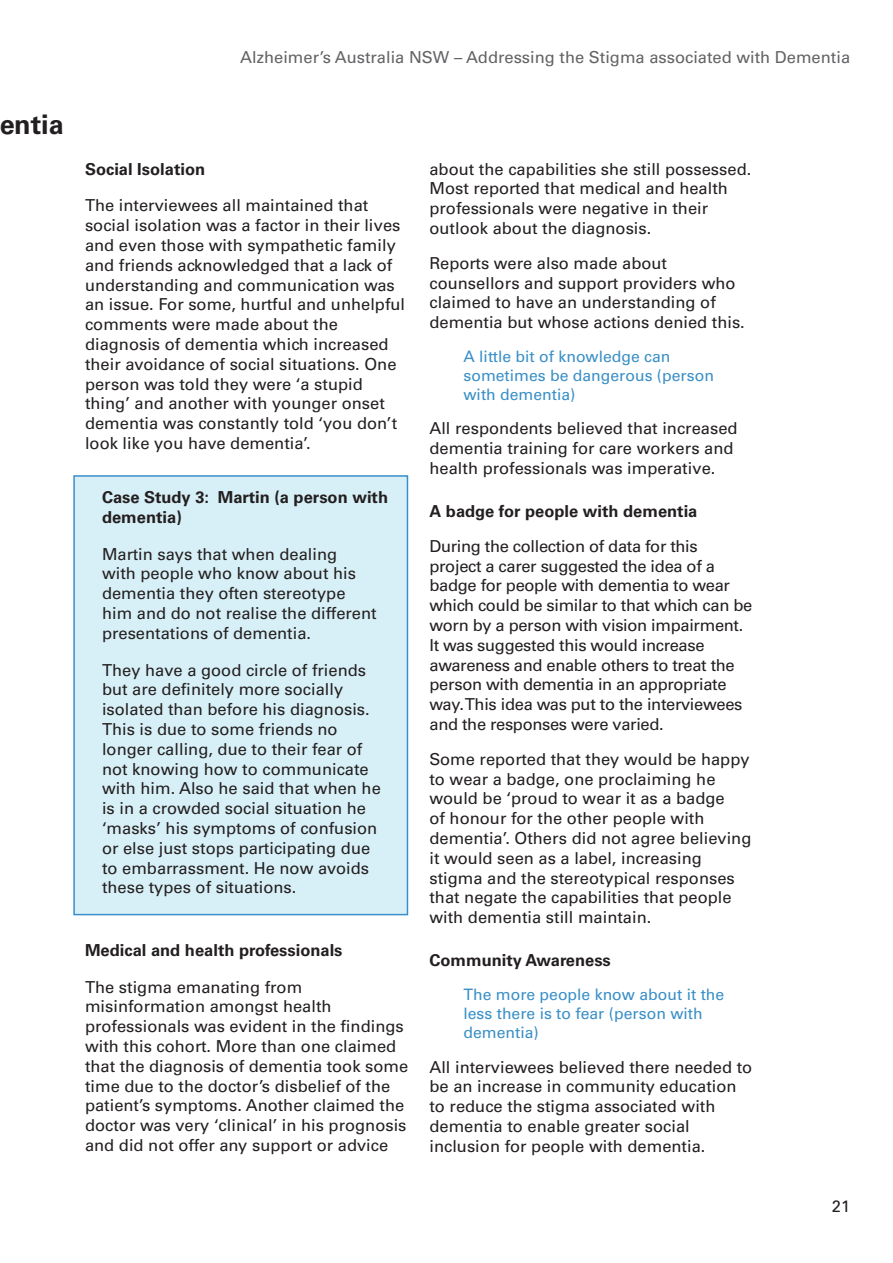
<style>
.page{position:relative;width:893px;height:1263px;background:#fff}
.page>*{position:absolute;margin:0;border:0;box-sizing:border-box;transform-origin:0 0}
.t1{font:700 27px "Univers LT Std";color:#231f20}
.t2{font:16.5px/19.8px "Univers LT Std";color:#231f20}
.t3{font:16.5px/19.8px "Univers LT Std";letter-spacing:-.02em;color:#231f20}
.t4{font:700 16.5px/19.8px "Univers LT Std";color:#231f20}
.t5{font:16.5px "Univers LT Std";color:#636366}
.t6{font:15.75px/18.9px "Univers LT Std";color:#398fc7}
</style>
<div class="page">
<div style="left:74px;top:476px;width:333px;height:438px;background:#d7eff6"></div>
<div style="left:73px;top:475px;width:335px;height:440px;border:2px solid #3a8eca"></div>
<h1 class="t1" style="left:-1px;top:114px;width:66px">entia</h1>
<p class="t5" style="left:240px;top:51px;width:611px">Alzheimer’s Australia NSW – Addressing the Stigma associated with Dementia</p>
<p class="t4" style="left:85px;top:160px;width:122px">Social Isolation</p>
<p class="t2" style="left:85px;top:197px;width:322px">The interviewees all maintained that social isolation was a factor in their lives and even those with sympathetic family and friends acknowledged that a lack of understanding and communication was an issue. For some, hurtful and unhelpful comments were made about the diagnosis of dementia which increased their avoidance of social situations. One person was told they were ‘a stupid thing’ and another with younger onset dementia was constantly told ‘you don’t look like you have dementia’.</p>
<p class="t4" style="left:102px;top:488px;width:288px">Case Study 3: Martin (a person with dementia)</p>
<p class="t2" style="left:102px;top:545px;width:276px">Martin says that when dealing<br>with people who know about his dementia they often stereotype him and do not realise the different presentations of dementia.</p>
<p class="t2" style="left:102px;top:661px;width:280px">They have a good circle of friends but are definitely more socially isolated than before his diagnosis.<br>This is due to some friends no longer calling, due to their fear of not knowing how to communicate with him. Also he said that when he is in a crowded social situation he ‘masks’ his symptoms of confusion or else just stops participating due to embarrassment. He now avoids these types of situations.</p>
<p class="t4" style="left:85px;top:941px;width:259px">Medical and health professionals</p>
<p class="t2" style="left:85px;top:978px;width:325px">The stigma emanating from misinformation amongst health professionals was evident in the findings with this cohort. More than one claimed that the diagnosis of dementia took some time due to the doctor’s disbelief of the patient’s symptoms. Another claimed the doctor was very ‘clinical’ in his prognosis and did not offer any support or advice</p>
<p class="t2" style="left:429px;top:160px;width:323px">about the capabilities she still possessed.<br>Most reported that medical and health professionals were negative in their outlook about the diagnosis.</p>
<p class="t2" style="left:429px;top:254px;width:317px">Reports were also made about counsellors and support providers who claimed to have an understanding of dementia but whose actions denied this.</p>
<p class="t6" style="left:463px;top:348px;width:252px">A little bit of knowledge can sometimes be dangerous (person with dementia)</p>
<p class="t2" style="left:429px;top:420px;width:310px">All respondents believed that increased dementia training for care workers and health professionals was imperative.</p>
<p class="t4" style="left:429px;top:502px;width:269px">A badge for people with dementia</p>
<p class="t3" style="left:429px;top:537px;width:324px">During the collection of data for this project a carer suggested the idea of a badge for people with dementia to wear which could be similar to that which can be worn by a person with vision impairment.<br>It was suggested this would increase awareness and enable others to treat the person with dementia in an appropriate way. This idea was put to the interviewees and the responses were varied.</p>
<p class="t2" style="left:429px;top:750px;width:323px">Some reported that they would be happy to wear a badge, one proclaiming he would be ‘proud to wear it as a badge<br>of honour for the other people with dementia’. Others did not agree believing it would seen as a label, increasing stigma and the stereotypical responses that negate the capabilities that people with dementia still maintain.</p>
<p class="t4" style="left:429px;top:952px;width:183px">Community Awareness</p>
<p class="t6" style="left:463px;top:986px;width:262px">The more people know about it the less there is to fear (person with dementia)</p>
<p class="t2" style="left:429px;top:1058px;width:324px">All interviewees believed there needed to be an increase in community education to reduce the stigma associated with dementia to enable greater social inclusion for people with dementia.</p>
<p class="t2" style="left:832px;top:1197px;width:20px">21</p>
</div>
